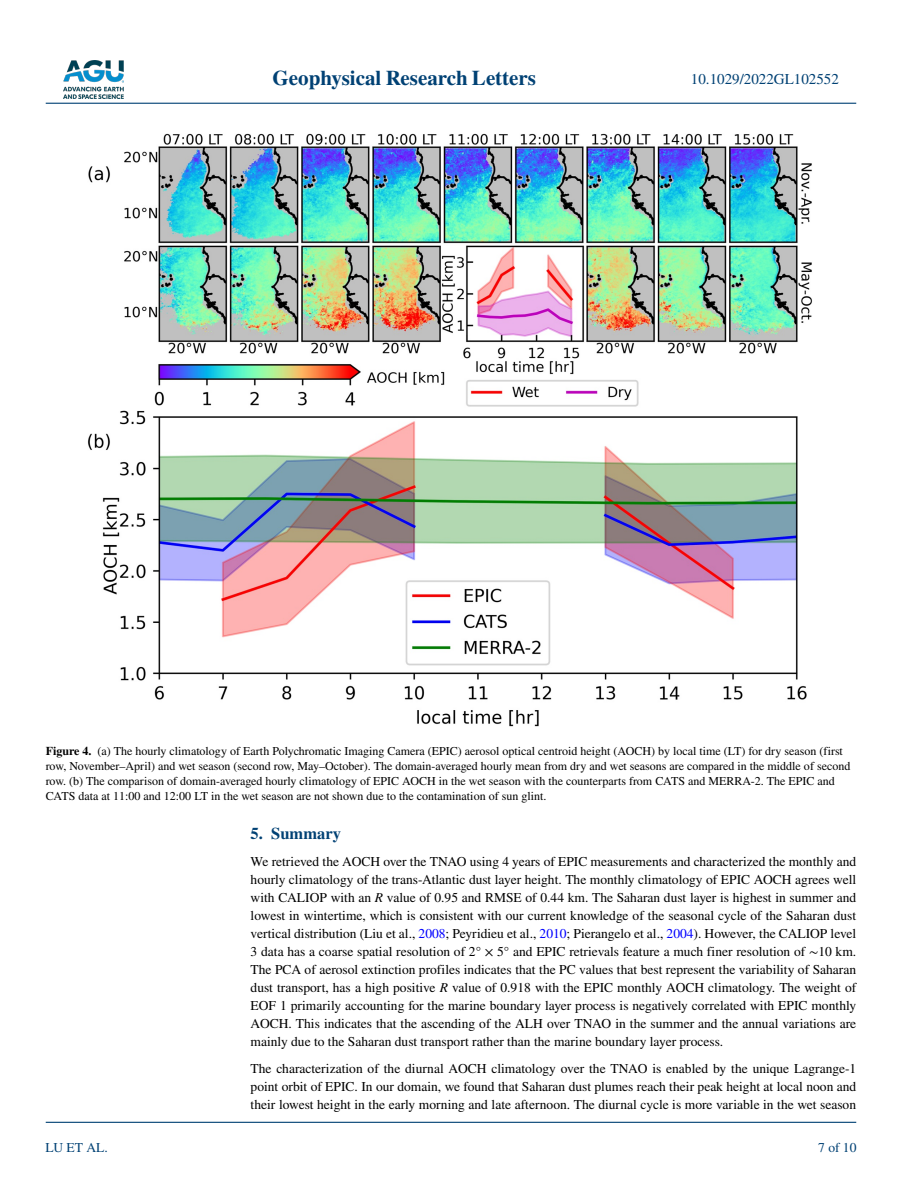
<style>
.page{position:relative;width:902px;height:1183px;background:#fff}
.page>*{position:absolute;margin:0;border:0;box-sizing:border-box;transform-origin:0 0}
.t1{font:700 21px "STIX";color:#004174}
.t2{font:700 16.5px "STIX";color:#004174}
.t3{font:15px "STIX";color:#004174}
.t4{font:13.5px/18px "STIX";color:#000;text-align:justify}
.t5{font:13.5px "STIX";color:#004174}
.t6{font:12px/15px "STIX";color:#000}
.s1{font-weight:700}
.s2{font-style:italic}
.s3{color:#00f}
</style>
<div class="page">
<img style="left:63px;top:60px;width:60px;height:39px">
<hr style="left:46px;top:103px;width:810px;height:1px;background:#004174">
<hr style="left:46px;top:1121px;width:810px;height:1px;background:#004174">
<img style="left:88px;top:134px;width:724px;height:592px">
<h1 class="t1" style="left:272px;top:66px;width:265px">Geophysical Research Letters</h1>
<p class="t3" style="left:691px;top:69px;width:149px">10.1029/2022GL102552</p>
<p class="t6" style="left:46px;top:743px;width:806px"><span class="s1">Figure 4.</span> (a) The hourly climatology of Earth Polychromatic Imaging Camera (EPIC) aerosol optical centroid height (AOCH) by local time (LT) for dry season (first row, November–April) and wet season (second row, May–October). The domain-averaged hourly mean from dry and wet seasons are compared in the middle of second row. (b) The comparison of domain-averaged hourly climatology of EPIC AOCH in the wet season with the counterparts from CATS and MERRA-2. The EPIC and CATS data at 11:00 and 12:00 LT in the wet season are not shown due to the contamination of sun glint.</p>
<p class="t5" style="left:45px;top:1138px;width:64px">LU ET AL.</p>
<p class="t2" style="left:250px;top:823px;width:92px">5. Summary</p>
<p class="t4" style="left:250px;top:853px;width:607px">We retrieved the AOCH over the TNAO using 4 years of EPIC measurements and characterized the monthly and hourly climatology of the trans-Atlantic dust layer height. The monthly climatology of EPIC AOCH agrees well with CALIOP with an <span class="s2">R</span> value of 0.95 and RMSE of 0.44 km. The Saharan dust layer is highest in summer and lowest in wintertime, which is consistent with our current knowledge of the seasonal cycle of the Saharan dust vertical distribution (Liu et al., <span class="s3">2008</span>; Peyridieu et al., <span class="s3">2010</span>; Pierangelo et al., <span class="s3">2004</span>). However, the CALIOP level 3 data has a coarse spatial resolution of 2° × 5° and EPIC retrievals feature a much finer resolution of ∼10 km.<br>The PCA of aerosol extinction profiles indicates that the PC values that best represent the variability of Saharan dust transport, has a high positive <span class="s2">R</span> value of 0.918 with the EPIC monthly AOCH climatology. The weight of EOF 1 primarily accounting for the marine boundary layer process is negatively correlated with EPIC monthly AOCH. This indicates that the ascending of the ALH over TNAO in the summer and the annual variations are mainly due to the Saharan dust transport rather than the marine boundary layer process.</p>
<p class="t4" style="left:250px;top:1060px;width:607px">The characterization of the diurnal AOCH climatology over the TNAO is enabled by the unique Lagrange-1 point orbit of EPIC. In our domain, we found that Saharan dust plumes reach their peak height at local noon and their lowest height in the early morning and late afternoon. The diurnal cycle is more variable in the wet season</p>
<p class="t5" style="left:818px;top:1138px;width:40px">7 of 10</p>
</div>
